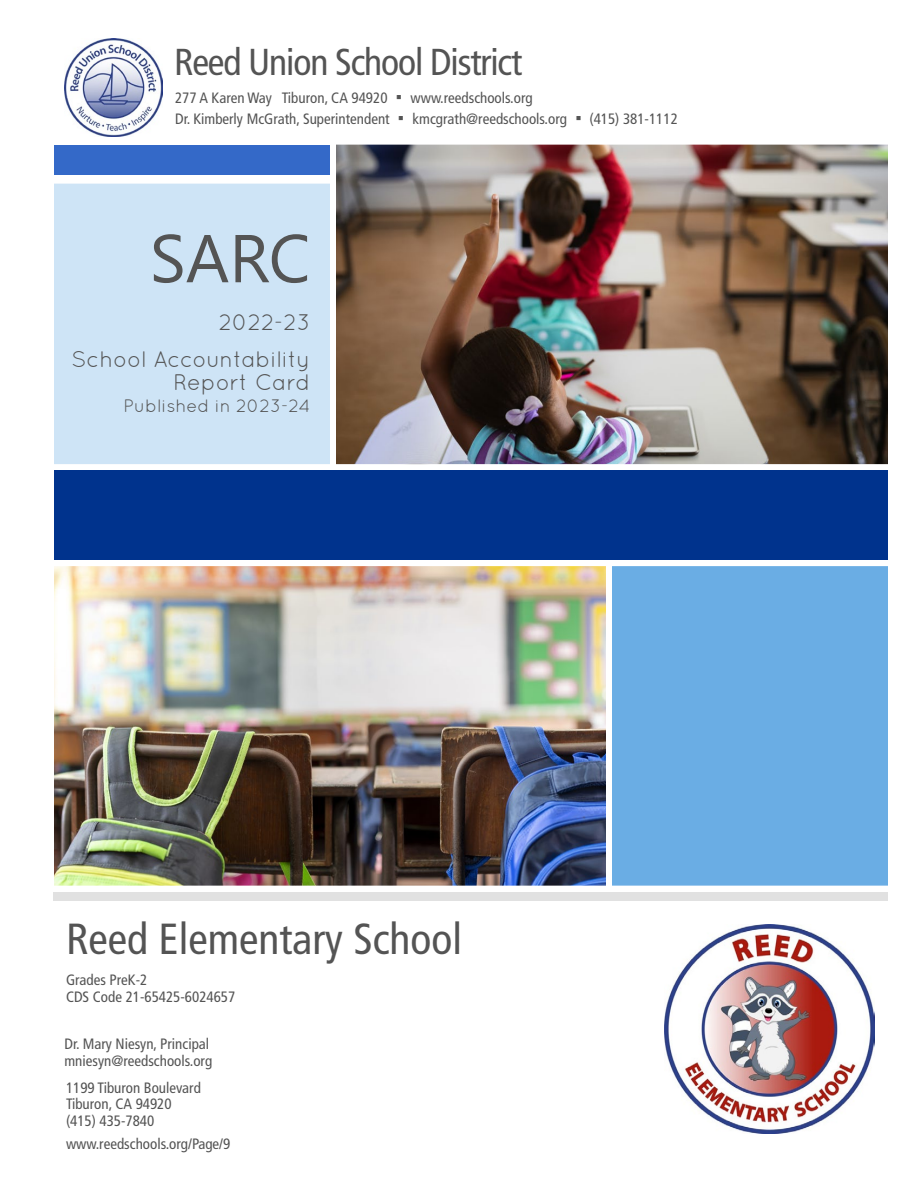
<style>
.page{position:relative;width:918px;height:1188px;background:#fff}
.page>*{position:absolute;margin:0;border:0;box-sizing:border-box;transform-origin:0 0}
.t1{font:condensed 43.5px "Frutiger LT Std";color:#545454}
.t2{font:condensed 37.5px "Frutiger LT Std";letter-spacing:-.03em;color:#545454}
.t3{font:22.5px/22.5px "Quicksand";color:#545454;text-align:right}
.t4{font:18px "Quicksand";color:#545454}
.t5{font:condensed 15px/16.5px "Frutiger LT Std";color:#545454}
.s1{font-family:"Arial";font-stretch:normal;font-size:18px}
</style>
<div class="page">
<div style="left:606px;top:560px;width:288px;height:332px;background:#6aade4;border:6px solid #fff"></div>
<img style="left:337px;top:146px;width:550px;height:317px">
<div style="left:330px;top:139px;width:564px;height:331px;border:6px solid #fff"></div>
<img style="left:55px;top:567px;width:550px;height:318px">
<div style="left:48px;top:560px;width:564px;height:332px;border:6px solid #fff"></div>
<div style="left:54px;top:145px;width:276px;height:30px;background:#3469c8"></div>
<div style="left:48px;top:178px;width:288px;height:292px;background:#cee4f6;border:6px solid #fff"></div>
<div style="left:53px;top:892px;width:835px;height:9px;background:#e1e1e1"></div>
<div style="left:54px;top:470px;width:834px;height:90px;background:#00338d"></div>
<img style="left:64px;top:38px;width:99px;height:98px">
<img style="left:665px;top:924px;width:210px;height:210px">
<h2 class="t2" style="left:174px;top:40px;width:350px">Reed Union School District</h2>
<p class="t5" style="left:175px;top:111px;width:504px">Dr. Kimberly McGrath, Superintendent <span class="s1">▪</span> kmcgrath@reedschools.org <span class="s1">▪</span> (415) 381-1112</p>
<p class="t5" style="left:175px;top:89px;width:359px">277 A Karen Way Tiburon, CA 94920 <span class="s1">▪</span> www.reedschools.org</p>
<h3 class="t3" style="left:219px;top:311px;width:93px">2022-23</h3>
<h3 class="t3" style="left:72px;top:348px;width:240px">School Accountability<br>Report Card</h3>
<p class="t4" style="left:124px;top:395px;width:188px">Published in 2023-24</p>
<h1 class="t1" style="left:66px;top:914px;width:398px">Reed Elementary School</h1>
<p class="t5" style="left:66px;top:972px;width:171px">Grades PreK-2<br>CDS Code 21-65425-6024657</p>
<p class="t5" style="left:64px;top:1036px;width:149px">Dr. Mary Niesyn, Principal mniesyn@reedschools.org</p>
<p class="t5" style="left:66px;top:1079px;width:136px">1199 Tiburon Boulevard<br>Tiburon, CA 94920 (415) 435-7840</p>
<p class="t5" style="left:66px;top:1136px;width:166px">www.reedschools.org/Page/9</p>
</div>
